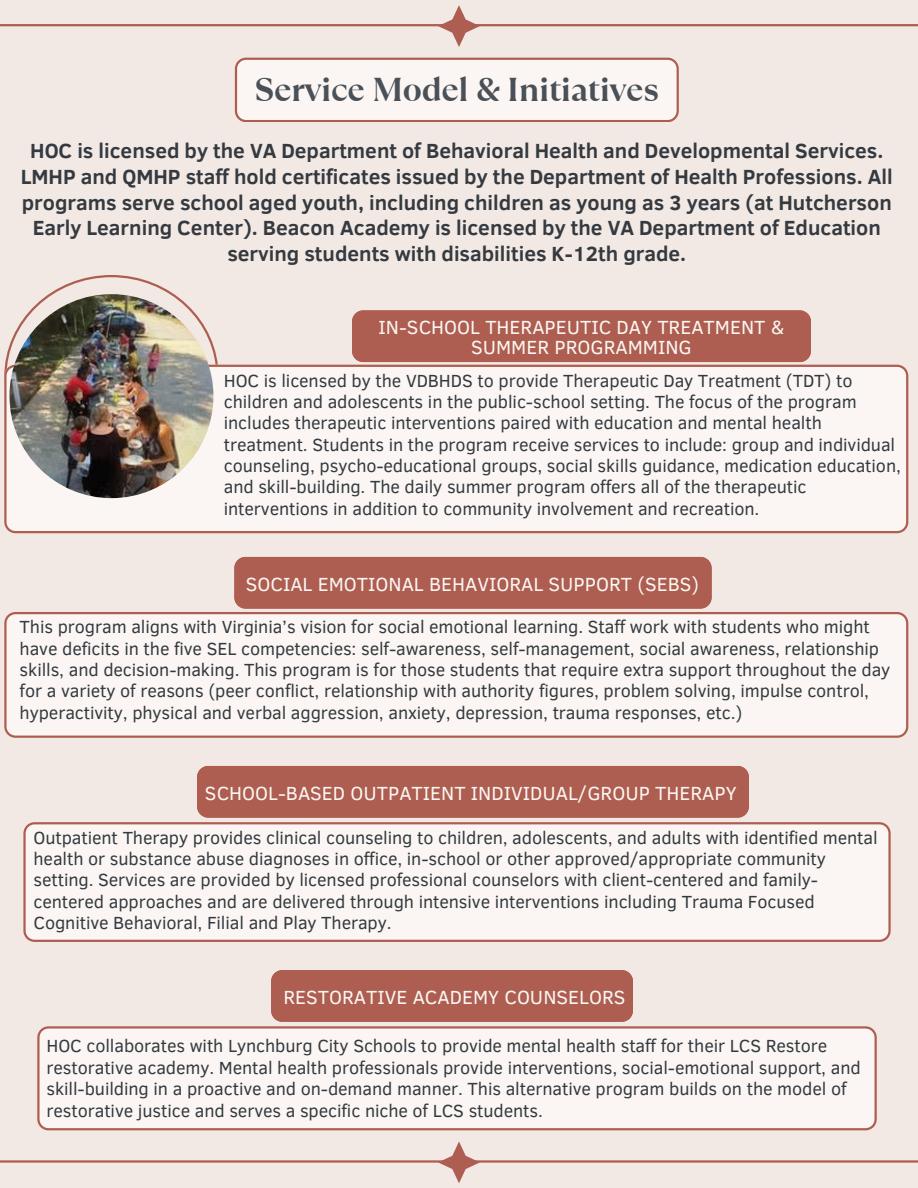
<style>
.page{position:relative;width:918px;height:1188px;background:#f2e9e4}
.page>*{position:absolute;margin:0;border:0;box-sizing:border-box;transform-origin:0 0}
.t1{font:700 33px "TT Ramillas";letter-spacing:-.01em;color:#495057}
.t2{font:700 21px/25.8px "Clear Sans";color:#343a40;text-align:center}
.t3{font:19.5px/20.2px "Clear Sans";color:#fbf6f3;text-align:center}
.t4{font:18px/21.3px "Clear Sans";letter-spacing:-.005em;color:#343a40}
</style>
<div class="page">
<svg style="left:235px;top:58px;width:444px;height:64px"></svg>
<svg style="left:5px;top:275px;width:214px;height:90px"></svg>
<div style="left:4px;top:365px;width:904px;height:168px;background:#fbf6f3"></div>
<img style="left:9px;top:294px;width:204px;height:204px;border-radius:50%">
<div style="left:352px;top:310px;width:459px;height:52px;background:#ad5e50"></div>
<hr style="left:0;top:1160px;width:918px;height:3px;background:#ad5e50">
<svg style="left:438px;top:1141px;width:42px;height:42px"></svg>
<hr style="left:0;top:24px;width:918px;height:2px;background:#ad5e50">
<svg style="left:438px;top:5px;width:42px;height:42px"></svg>
<div style="left:4px;top:612px;width:904px;height:126px;background:#fbf6f3"></div>
<div style="left:234px;top:557px;width:478px;height:52px;background:#ad5e50"></div>
<div style="left:23px;top:822px;width:868px;height:120px;background:#fbf6f3"></div>
<div style="left:197px;top:766px;width:552px;height:52px;background:#ad5e50"></div>
<div style="left:37px;top:1026px;width:839px;height:104px;background:#fbf6f3"></div>
<div style="left:271px;top:970px;width:362px;height:52px;background:#ad5e50"></div>
<h3 class="t1" style="left:255px;top:66px;width:406px">Service Model &amp; Initiatives</h3>
<p class="t2" style="left:21px;top:136px;width:873px">HOC is licensed by the VA Department of Behavioral Health and Developmental Services.<br>LMHP and QMHP staff hold certificates issued by the Department of Health Professions. All programs serve school aged youth, including children as young as 3 years (at Hutcherson Early Learning Center). Beacon Academy is licensed by the VA Department of Education serving students with disabilities K-12th grade.</p>
<h2 class="t3" style="left:379px;top:316px;width:407px">IN-SCHOOL THERAPEUTIC DAY TREATMENT &amp;<br>SUMMER PROGRAMMING</h2>
<p class="t4" style="left:224px;top:369px;width:679px">HOC is licensed by the VDBHDS to provide Therapeutic Day Treatment (TDT) to children and adolescents in the public-school setting. The focus of the program includes therapeutic interventions paired with education and mental health treatment. Students in the program receive services to include: group and individual counseling, psycho-educational groups, social skills guidance, medication education, and skill-building. The daily summer program offers all of the therapeutic interventions in addition to community involvement and recreation.</p>
<p class="t3" style="left:246px;top:573px;width:455px">SOCIAL EMOTIONAL BEHAVIORAL SUPPORT (SEBS)</p>
<h2 class="t4" style="left:20px;top:615px;width:872px">This program aligns with Virginia’s vision for social emotional learning. Staff work with students who might have deficits in the five SEL competencies: self-awareness, self-management, social awareness, relationship skills, and decision-making. This program is for those students that require extra support throughout the day for a variety of reasons (peer conflict, relationship with authority figures, problem solving, impulse control, hyperactivity, physical and verbal aggression, anxiety, depression, trauma responses, etc.)</h2>
<p class="t3" style="left:205px;top:782px;width:533px">SCHOOL-BASED OUTPATIENT INDIVIDUAL/GROUP THERAPY</p>
<h2 class="t4" style="left:34px;top:826px;width:846px">Outpatient Therapy provides clinical counseling to children, adolescents, and adults with identified mental health or substance abuse diagnoses in office, in-school or other approved/appropriate community setting. Services are provided by licensed professional counselors with client-centered and family&shy;centered approaches and are delivered through intensive interventions including Trauma Focused Cognitive Behavioral, Filial and Play Therapy.</h2>
<p class="t3" style="left:284px;top:986px;width:344px">RESTORATIVE ACADEMY COUNSELORS</p>
<h2 class="t4" style="left:47px;top:1035px;width:816px">HOC collaborates with Lynchburg City Schools to provide mental health staff for their LCS Restore restorative academy. Mental health professionals provide interventions, social-emotional support, and skill-building in a proactive and on-demand manner. This alternative program builds on the model of restorative justice and serves a specific niche of LCS students.</h2>
</div>
